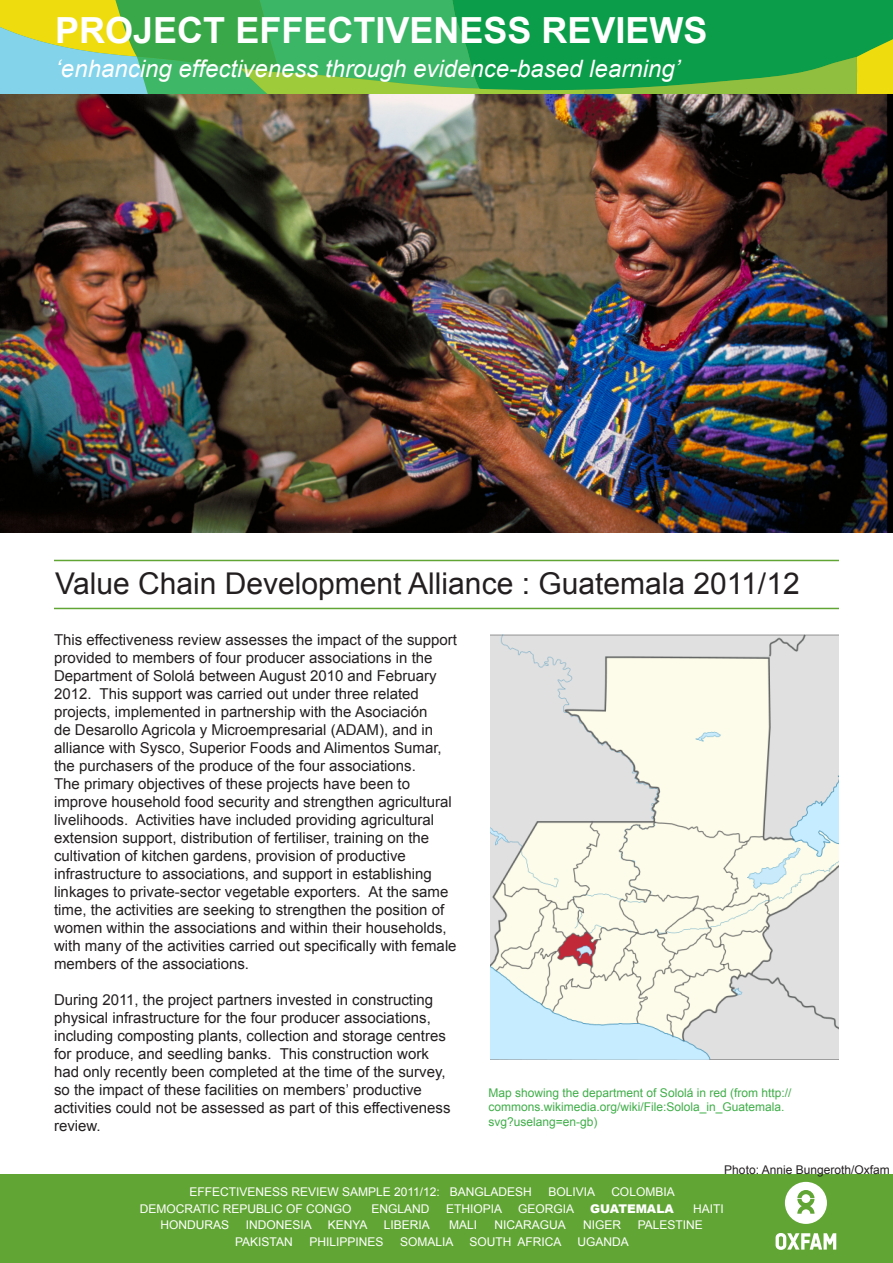
<style>
.page{position:relative;width:893px;height:1263px;background:#fff}
.page>*{position:absolute;margin:0;border:0;box-sizing:border-box;transform-origin:0 0}
.t1{font:700 36px "Arial";color:#fff}
.t2{font:30px "Arial";color:#231f20}
.t3{font:italic 24px "Arial";color:#fff}
.t4{font:15px/18px "Arial";color:#231f20}
.t5{font:12px "Arial";color:#fff}
.t6{font:12px/14.4px "Arial";color:#40ae49}
.t7{font:12px "Arial";color:#231f20}
.t8{font:900 12px "Arial";color:#fff}
</style>
<div class="page">
<div style="left:0;top:1174px;width:893px;height:89px;background:#61a534"></div>
<svg style="left:785px;top:1182px;width:42px;height:42px"></svg>
<svg style="left:775px;top:1233px;width:61px;height:17px"></svg>
<hr style="left:54px;top:560px;width:785px;height:1px;background:#61a534">
<hr style="left:54px;top:608px;width:785px;height:1px;background:#61a534">
<svg style="left:0;top:0;width:893px;height:94px;background:#45b156"></svg>
<img style="left:0;top:94px;width:893px;height:438px">
<img style="left:490px;top:634px;width:349px;height:425px">
<p class="t1" style="left:55px;top:6px;width:654px">PROJECT EFFECTIVENESS REVIEWS</p>
<p class="t3" style="left:56px;top:53px;width:626px">‘enhancing effectiveness through evidence-based learning’</p>
<p class="t2" style="left:55px;top:564px;width:746px">Value Chain Development Alliance : Guatemala 2011/12</p>
<p class="t4" style="left:54px;top:631px;width:405px">This effectiveness review assesses the impact of the support provided to members of four producer associations in the Department of Sololá between August 2010 and February 2012. This support was carried out under three related projects, implemented in partnership with the Asociación<br>de Desarollo Agricola y Microempresarial (ADAM), and in alliance with Sysco, Superior Foods and Alimentos Sumar, the purchasers of the produce of the four associations.<br>The primary objectives of these projects have been to improve household food security and strengthen agricultural livelihoods. Activities have included providing agricultural extension support, distribution of fertiliser, training on the cultivation of kitchen gardens, provision of productive infrastructure to associations, and support in establishing linkages to private-sector vegetable exporters. At the same time, the activities are seeking to strengthen the position of women within the associations and within their households, with many of the activities carried out specifically with female members of the associations.</p>
<p class="t4" style="left:54px;top:991px;width:398px">During 2011, the project partners invested in constructing physical infrastructure for the four producer associations, including composting plants, collection and storage centres for produce, and seedling banks. This construction work had only recently been completed at the time of the survey, so the impact of these facilities on members’ productive activities could not be assessed as part of this effectiveness review.</p>
<p class="t6" style="left:489px;top:1086px;width:304px">Map showing the department of Sololá in red (from http:// commons.wikimedia.org/wiki/File:Solola_in_Guatemala. svg?uselang=en-gb)</p>
<p class="t7" style="left:724px;top:1161px;width:167px">Photo: Annie Bungeroth/Oxfam</p>
<p class="t5" style="left:189px;top:1184px;width:344px">EFFECTIVENESS REVIEW SAMPLE 2011/12: BANGLADESH</p>
<p class="t5" style="left:549px;top:1184px;width:48px">BOLIVIA</p>
<p class="t5" style="left:611px;top:1184px;width:65px">COLOMBIA</p>
<p class="t5" style="left:140px;top:1200px;width:213px">DEMOCRATIC REPUBLIC OF CONGO</p>
<p class="t5" style="left:371px;top:1200px;width:60px">ENGLAND</p>
<p class="t5" style="left:446px;top:1200px;width:58px">ETHIOPIA</p>
<p class="t5" style="left:518px;top:1200px;width:58px">GEORGIA</p>
<p class="t8" style="left:590px;top:1199px;width:85px">GUATEMALA</p>
<p class="t5" style="left:693px;top:1200px;width:32px">HAITI</p>
<p class="t5" style="left:160px;top:1217px;width:70px">HONDURAS</p>
<p class="t5" style="left:246px;top:1217px;width:68px">INDONESIA</p>
<p class="t5" style="left:328px;top:1217px;width:41px">KENYA</p>
<p class="t5" style="left:384px;top:1217px;width:48px">LIBERIA</p>
<p class="t5" style="left:449px;top:1217px;width:30px">MALI</p>
<p class="t5" style="left:494px;top:1217px;width:73px">NICARAGUA</p>
<p class="t5" style="left:583px;top:1217px;width:40px">NIGER</p>
<p class="t5" style="left:638px;top:1217px;width:67px">PALESTINE</p>
<p class="t5" style="left:235px;top:1233px;width:59px">PAKISTAN</p>
<p class="t5" style="left:309px;top:1233px;width:76px">PHILIPPINES</p>
<p class="t5" style="left:400px;top:1233px;width:55px">SOMALIA</p>
<p class="t5" style="left:469px;top:1233px;width:93px">SOUTH AFRICA</p>
<p class="t5" style="left:577px;top:1233px;width:53px">UGANDA</p>
</div>
